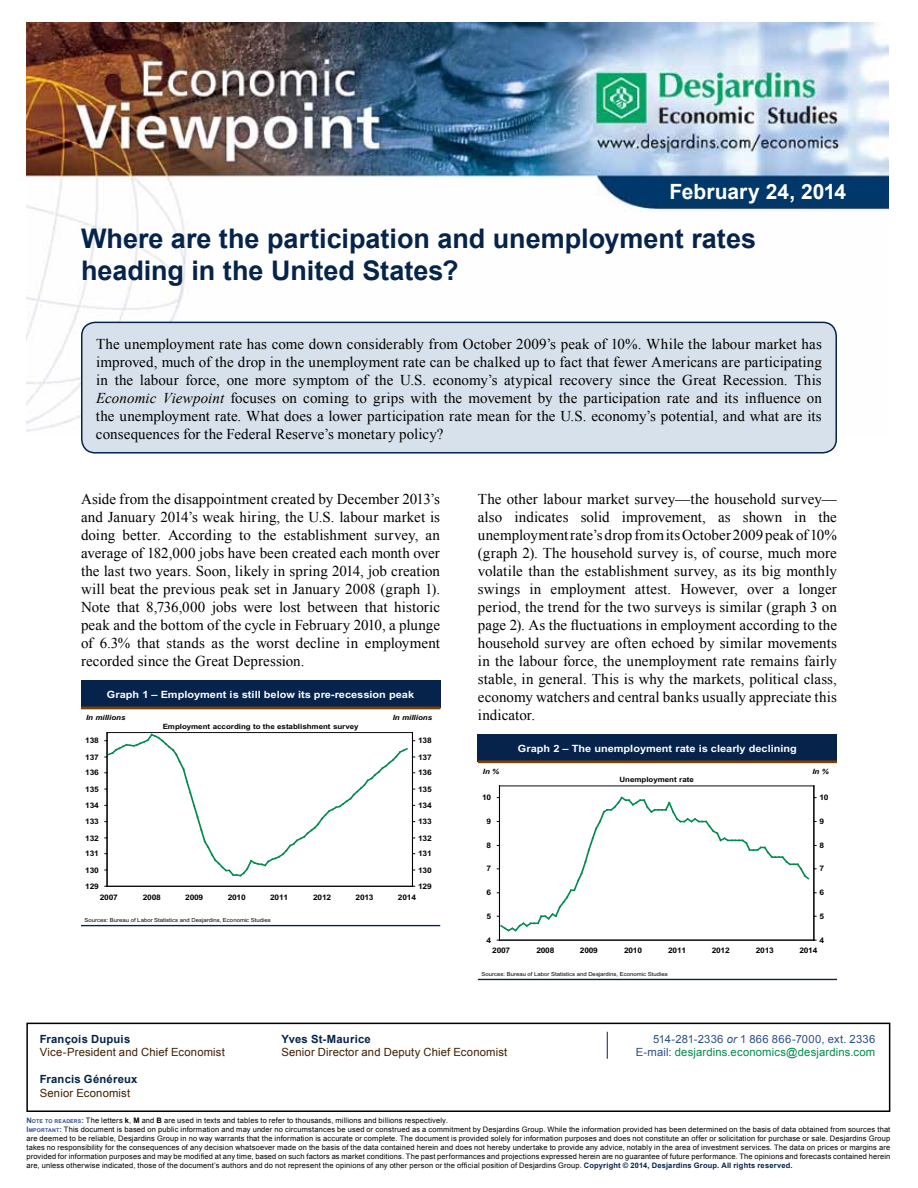
<style>
.page{position:relative;width:918px;height:1188px;background:#fff}
.page>*{position:absolute;margin:0;border:0;box-sizing:border-box;transform-origin:0 0}
.t1{font:700 27px/32.4px "Arial";color:#05234b}
.t2{font:700 21px "Arial";color:#fff}
.t3{font:15px/18px "Times New Roman";letter-spacing:.005em;color:#000;text-align:justify}
.t4{font:11.25px "Arial";letter-spacing:.015em;color:#401f00}
.t5{font:700 11.25px "Arial";letter-spacing:.02em;color:#05234b}
.t6{font:11.25px "Arial";letter-spacing:.015em;color:#008b4d}
.t7{font:11.25px "Arial";letter-spacing:.025em;color:#2d5088}
.t8{font:700 10.05px "Arial";color:#fff;scale:1.1 1}
.t9{font:700 7.65px "Arial";letter-spacing:-.025em;color:#000;scale:1.1 1}
.t10{font:7.5px/9px "Arial";letter-spacing:.02em;color:#000}
.t11{font:700 7.2px "Arial";color:#000;scale:1.1 1}
.t12{font:italic 700 7.2px "Arial";color:#000;scale:1.1 1}
.t13{font:5.4px "Arial";letter-spacing:.005em;color:#000;scale:1.1 1}
.s1{font-style:italic}
.s2{color:#2d5088}
.s3{font-weight:700;color:#2d5088}
.s4{font-weight:700;font-size:5.25px;color:#2d5088}
.s5{font-weight:700}
.s6{font-weight:700;color:#05234b}
</style>
<div class="page">
<img style="left:26px;top:23px;width:862px;height:409px">
<div style="left:26px;top:1023px;width:864px;height:89px;border:2px solid #000"></div>
<svg style="left:607px;top:1032px;width:1px;height:27px"></svg>
<div style="left:82px;top:322px;width:754px;height:131px;background:#d7e1eb;border-radius:14px"></div>
<div style="left:81px;top:322px;width:756px;height:132px;border:2px solid #05234b;border-radius:14px"></div>
<div style="left:81px;top:681px;width:359px;height:27px;background:#05234b"></div>
<hr style="left:81px;top:707px;width:359px;height:2px;background:#803f00">
<hr style="left:81px;top:925px;width:359px;height:1px;background:#05234b">
<hr style="left:107px;top:732px;width:305px;height:1px;background:#000">
<hr style="left:107px;top:733px;width:1px;height:153px;background:#000">
<hr style="left:107px;top:886px;width:305px;height:1px;background:#000">
<hr style="left:412px;top:733px;width:1px;height:153px;background:#000">
<svg style="left:105px;top:733px;width:310px;height:145px"></svg>
<div style="left:478px;top:734px;width:359px;height:27px;background:#05234b"></div>
<hr style="left:478px;top:760px;width:359px;height:3px;background:#803f00">
<hr style="left:478px;top:979px;width:359px;height:1px;background:#05234b">
<hr style="left:499px;top:786px;width:315px;height:1px;background:#000">
<hr style="left:499px;top:786px;width:1px;height:154px;background:#000">
<hr style="left:499px;top:940px;width:315px;height:1px;background:#000">
<hr style="left:814px;top:786px;width:1px;height:154px;background:#000">
<svg style="left:497px;top:795px;width:319px;height:138px"></svg>
<h2 class="t2" style="left:669px;top:178px;width:178px">February 24, 2014</h2>
<h1 class="t1" style="left:81px;top:223px;width:677px">Where are the participation and unemployment rates heading in the United States?</h1>
<p class="t3" style="left:96px;top:334px;width:727px">The unemployment rate has come down considerably from October 2009’s peak of 10%. While the labour market has improved, much of the drop in the unemployment rate can be chalked up to fact that fewer Americans are participating in the labour force, one more symptom of the U.S. economy’s atypical recovery since the Great Recession. This <span class="s1">Economic Viewpoint</span> focuses on coming to grips with the movement by the participation rate and its influence on the unemployment rate. What does a lower participation rate mean for the U.S. economy’s potential, and what are its consequences for the Federal Reserve’s monetary policy?</p>
<p class="t3" style="left:81px;top:490px;width:361px">Aside from the disappointment created by December 2013’s and January 2014’s weak hiring, the U.S. labour market is doing better. According to the establishment survey, an average of 182,000 jobs have been created each month over the last two years. Soon, likely in spring 2014, job creation will beat the previous peak set in January 2008 (graph 1).<br>Note that 8,736,000 jobs were lost between that historic peak and the bottom of the cycle in February 2010, a plunge of 6.3% that stands as the worst decline in employment recorded since the Great Depression.</p>
<p class="t3" style="left:478px;top:490px;width:361px">The other labour market survey—the household survey— also indicates solid improvement, as shown in the unemployment rate’s drop from its October 2009 peak of 10% (graph 2). The household survey is, of course, much more volatile than the establishment survey, as its big monthly swings in employment attest. However, over a longer period, the trend for the two surveys is similar (graph 3 on page 2). As the fluctuations in employment according to the household survey are often echoed by similar movements in the labour force, the unemployment rate remains fairly stable, in general. This is why the markets, political class, economy watchers and central banks usually appreciate this indicator.</p>
<p class="t8" style="left:107px;top:689px;width:281px">Graph 1 – Employment is still below its pre-recession peak</p>
<p class="t12" style="left:86px;top:713px;width:37px">In millions</p>
<p class="t12" style="left:393px;top:713px;width:37px">In millions</p>
<p class="t11" style="left:163px;top:722px;width:180px">Employment according to the establishment survey</p>
<p class="t9" style="left:85px;top:736px;width:14px">138</p>
<p class="t9" style="left:418px;top:736px;width:14px">138</p>
<p class="t9" style="left:85px;top:752px;width:14px">137</p>
<p class="t9" style="left:418px;top:752px;width:14px">137</p>
<p class="t9" style="left:85px;top:768px;width:14px">136</p>
<p class="t9" style="left:418px;top:768px;width:14px">136</p>
<p class="t9" style="left:85px;top:784px;width:14px">135</p>
<p class="t9" style="left:418px;top:784px;width:14px">135</p>
<p class="t9" style="left:85px;top:801px;width:14px">134</p>
<p class="t9" style="left:418px;top:801px;width:14px">134</p>
<p class="t9" style="left:85px;top:817px;width:14px">133</p>
<p class="t9" style="left:418px;top:817px;width:14px">133</p>
<p class="t9" style="left:85px;top:833px;width:14px">132</p>
<p class="t9" style="left:418px;top:833px;width:14px">132</p>
<p class="t9" style="left:85px;top:849px;width:14px">131</p>
<p class="t9" style="left:418px;top:849px;width:14px">131</p>
<p class="t9" style="left:85px;top:865px;width:14px">130</p>
<p class="t9" style="left:418px;top:865px;width:14px">130</p>
<p class="t9" style="left:85px;top:882px;width:14px">129</p>
<p class="t9" style="left:418px;top:882px;width:14px">129</p>
<p class="t9" style="left:100px;top:892px;width:18px">2007</p>
<p class="t9" style="left:143px;top:892px;width:18px">2008</p>
<p class="t9" style="left:185px;top:892px;width:18px">2009</p>
<p class="t9" style="left:228px;top:892px;width:18px">2010</p>
<p class="t9" style="left:270px;top:892px;width:18px">2011</p>
<p class="t9" style="left:313px;top:892px;width:18px">2012</p>
<p class="t9" style="left:356px;top:892px;width:18px">2013</p>
<p class="t9" style="left:398px;top:892px;width:18px">2014</p>
<p class="t13" style="left:85px;top:917px;width:171px">Sources: Bureau of Labor Statistics and Desjardins, Economic Studies</p>
<p class="t8" style="left:518px;top:743px;width:255px">Graph 2 – The unemployment rate is clearly declining</p>
<p class="t12" style="left:483px;top:767px;width:16px">In %</p>
<p class="t12" style="left:812px;top:767px;width:16px">In %</p>
<p class="t11" style="left:619px;top:775px;width:69px">Unemployment rate</p>
<p class="t9" style="left:482px;top:793px;width:10px">10</p>
<p class="t9" style="left:819px;top:793px;width:10px">10</p>
<p class="t9" style="left:487px;top:817px;width:6px">9</p>
<p class="t9" style="left:819px;top:817px;width:6px">9</p>
<p class="t9" style="left:487px;top:841px;width:6px">8</p>
<p class="t9" style="left:819px;top:841px;width:6px">8</p>
<p class="t9" style="left:487px;top:864px;width:6px">7</p>
<p class="t9" style="left:819px;top:864px;width:6px">7</p>
<p class="t9" style="left:487px;top:888px;width:6px">6</p>
<p class="t9" style="left:819px;top:888px;width:6px">6</p>
<p class="t9" style="left:487px;top:912px;width:6px">5</p>
<p class="t9" style="left:819px;top:912px;width:6px">5</p>
<p class="t9" style="left:487px;top:936px;width:6px">4</p>
<p class="t9" style="left:819px;top:936px;width:6px">4</p>
<p class="t9" style="left:492px;top:946px;width:18px">2007</p>
<p class="t9" style="left:536px;top:946px;width:18px">2008</p>
<p class="t9" style="left:580px;top:946px;width:18px">2009</p>
<p class="t9" style="left:624px;top:946px;width:18px">2010</p>
<p class="t9" style="left:668px;top:946px;width:18px">2011</p>
<p class="t9" style="left:712px;top:946px;width:18px">2012</p>
<p class="t9" style="left:756px;top:946px;width:18px">2013</p>
<p class="t9" style="left:799px;top:946px;width:18px">2014</p>
<p class="t13" style="left:481px;top:971px;width:171px">Sources: Bureau of Labor Statistics and Desjardins, Economic Studies</p>
<p class="t5" style="left:40px;top:1032px;width:92px">François Dupuis</p>
<p class="t5" style="left:281px;top:1032px;width:91px">Yves St-Maurice</p>
<p class="t7" style="left:653px;top:1032px;width:224px">514-281-2336 <span class="s1">or</span> 1 866 866-7000, ext. 2336</p>
<p class="t4" style="left:40px;top:1045px;width:186px">Vice-President and Chief Economist</p>
<p class="t4" style="left:281px;top:1045px;width:227px">Senior Director and Deputy Chief Economist</p>
<p class="t6" style="left:636px;top:1045px;width:241px"><span class="s2">E-mail:</span> desjardins.economics@desjardins.com</p>
<p class="t5" style="left:40px;top:1072px;width:99px">Francis Généreux</p>
<p class="t4" style="left:40px;top:1086px;width:92px">Senior Economist</p>
<p class="t10" style="left:26px;top:1116px;width:866px"><span class="s3">N</span><span class="s4">OTE TO READERS</span><span class="s3">:</span> The letters <span class="s5">k</span>, <span class="s5">M</span> and <span class="s5">B</span> are used in texts and tables to refer to thousands, millions and billions respectively.<br><span class="s3">I</span><span class="s4">MPORTANT</span><span class="s3">:</span> This document is based on public information and may under no circumstances be used or construed as a commitment by Desjardins Group. While the information provided has been determined on the basis of data obtained from sources that are deemed to be reliable, Desjardins Group in no way warrants that the information is accurate or complete. The document is provided solely for information purposes and does not constitute an offer or solicitation for purchase or sale. Desjardins Group takes no responsibility for the consequences of any decision whatsoever made on the basis of the data contained herein and does not hereby undertake to provide any advice, notably in the area of investment services. The data on prices or margins are provided for information purposes and may be modified at any time, based on such factors as market conditions. The past performances and projections expressed herein are no guarantee of future performance. The opinions and forecasts contained herein are, unless otherwise indicated, those of the document’s authors and do not represent the opinions of any other person or the official position of Desjardins Group. <span class="s6">Copyright © 2014, Desjardins Group. All rights reserved.</span></p>
</div>
